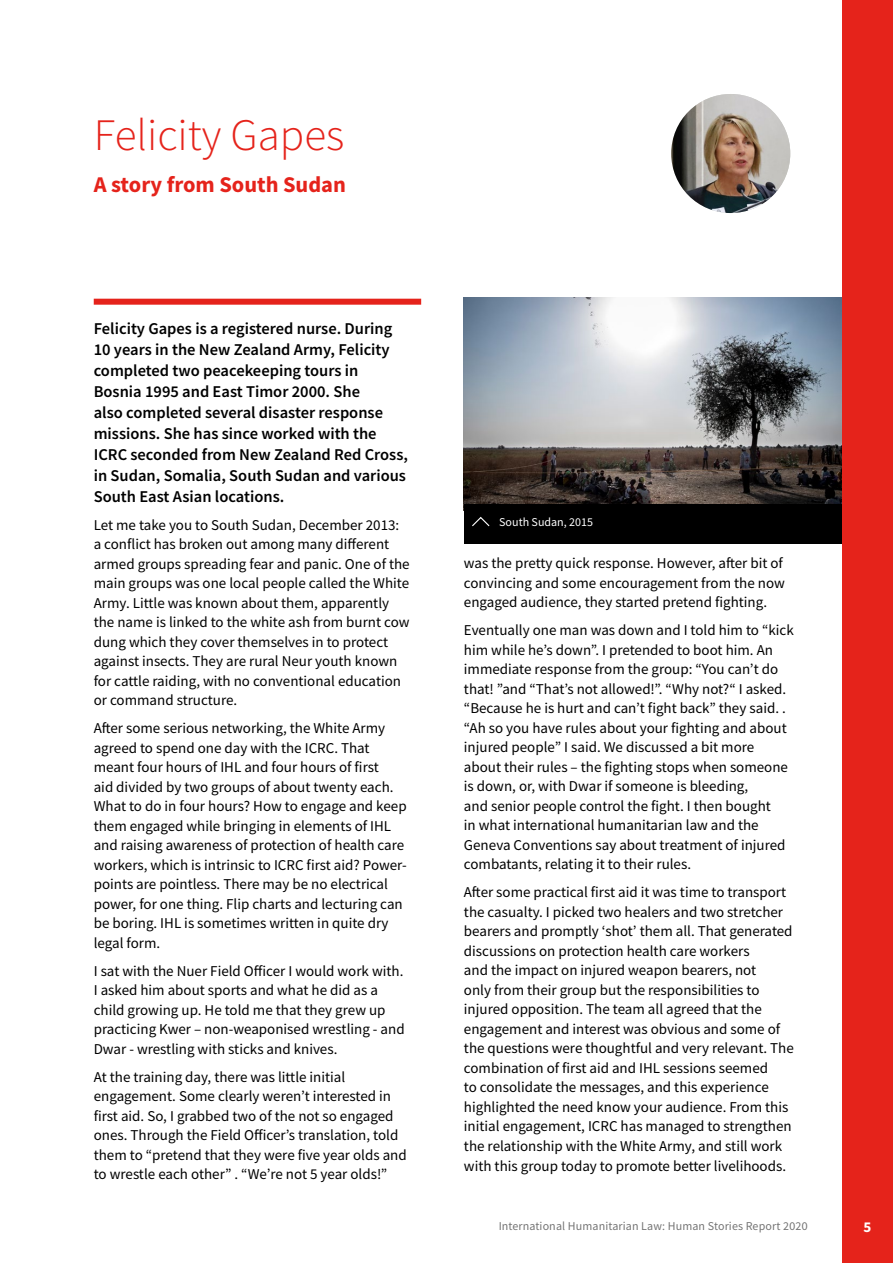
<style>
.page{position:relative;width:893px;height:1263px;background:#fff}
.page>*{position:absolute;margin:0;border:0;box-sizing:border-box;transform-origin:0 0}
.t1{font:300 45px "Source Sans Pro";color:#e5231b}
.t2{font:700 22.5px "Source Sans Pro";color:#e5231b}
.t3{font:600 16.5px/21px "Source Sans Pro";color:#000}
.t4{font:15px/19.5px "Source Sans Pro";color:#000}
.t5{font:700 15px "Source Sans Pro";color:#fff}
.t6{font:12px "Source Sans Pro";letter-spacing:.01em;color:#000}
.t7{font:12px "Source Sans Pro";color:#fff}
</style>
<div class="page">
<div style="left:94px;top:299px;width:327px;height:6px;background:#e5231b"></div>
<img style="left:463px;top:298px;width:379px;height:206px">
<div style="left:463px;top:504px;width:421px;height:39px;background:#000"></div>
<svg style="left:472px;top:516px;width:18px;height:11px"></svg>
<img style="left:671px;top:94px;width:119px;height:119px;border-radius:60px">
<div style="left:842px;top:0;width:51px;height:1263px;background:#e5231b"></div>
<h1 class="t1" style="left:94px;top:107px;width:252px">Felicity Gapes</h1>
<h2 class="t2" style="left:94px;top:169px;width:254px">A story from South Sudan</h2>
<p class="t3" style="left:94px;top:317px;width:316px">Felicity Gapes is a registered nurse. During 10 years in the New Zealand Army, Felicity completed two peacekeeping tours in Bosnia 1995 and East Timor 2000. She<br>also completed several disaster response missions. She has since worked with the ICRC seconded from New Zealand Red Cross, in Sudan, Somalia, South Sudan and various South East Asian locations.</p>
<p class="t4" style="left:94px;top:515px;width:317px">Let me take you to South Sudan, December 2013: a conflict has broken out among many different armed groups spreading fear and panic. One of the main groups was one local people called the White Army. Little was known about them, apparently the name is linked to the white ash from burnt cow dung which they cover themselves in to protect against insects. They are rural Neur youth known for cattle raiding, with no conventional education or command structure.</p>
<p class="t4" style="left:94px;top:718px;width:314px">After some serious networking, the White Army agreed to spend one day with the ICRC. That meant four hours of IHL and four hours of first<br>aid divided by two groups of about twenty each.<br>What to do in four hours? How to engage and keep them engaged while bringing in elements of IHL and raising awareness of protection of health care workers, which is intrinsic to ICRC first aid? Power&shy;points are pointless. There may be no electrical power, for one thing. Flip charts and lecturing can be boring. IHL is sometimes written in quite dry legal form.</p>
<p class="t4" style="left:94px;top:961px;width:312px">I sat with the Nuer Field Officer I would work with.<br>I asked him about sports and what he did as a child growing up. He told me that they grew up practicing Kwer – non-weaponised wrestling - and Dwar - wrestling with sticks and knives.</p>
<p class="t4" style="left:94px;top:1067px;width:315px">At the training day, there was little initial engagement. Some clearly weren’t interested in first aid. So, I grabbed two of the not so engaged ones. Through the Field Officer’s translation, told them to “pretend that they were five year olds and to wrestle each other” . “We’re not 5 year olds!”</p>
<p class="t7" style="left:499px;top:514px;width:95px">South Sudan, 2015</p>
<p class="t4" style="left:464px;top:554px;width:322px">was the pretty quick response. However, after bit of convincing and some encouragement from the now engaged audience, they started pretend fighting.</p>
<p class="t4" style="left:464px;top:621px;width:331px">Eventually one man was down and I told him to “kick him while he’s down”. I pretended to boot him. An immediate response from the group: “You can’t do that! ”and “That’s not allowed!”. “Why not?“ I asked. “Because he is hurt and can’t fight back” they said. . “Ah so you have rules about your fighting and about injured people” I said. We discussed a bit more about their rules – the fighting stops when someone is down, or, with Dwar if someone is bleeding,<br>and senior people control the fight. I then bought<br>in what international humanitarian law and the Geneva Conventions say about treatment of injured combatants, relating it to their rules.</p>
<p class="t4" style="left:464px;top:883px;width:331px">After some practical first aid it was time to transport the casualty. I picked two healers and two stretcher bearers and promptly ‘shot’ them all. That generated discussions on protection health care workers<br>and the impact on injured weapon bearers, not<br>only from their group but the responsibilities to injured opposition. The team all agreed that the engagement and interest was obvious and some of the questions were thoughtful and very relevant. The combination of first aid and IHL sessions seemed<br>to consolidate the messages, and this experience highlighted the need know your audience. From this initial engagement, ICRC has managed to strengthen the relationship with the White Army, and still work with this group today to promote better livelihoods.</p>
<p class="t6" style="left:498px;top:1218px;width:311px">International Humanitarian Law: Human Stories Report 2020</p>
<p class="t5" style="left:863px;top:1217px;width:9px">5</p>
</div>
